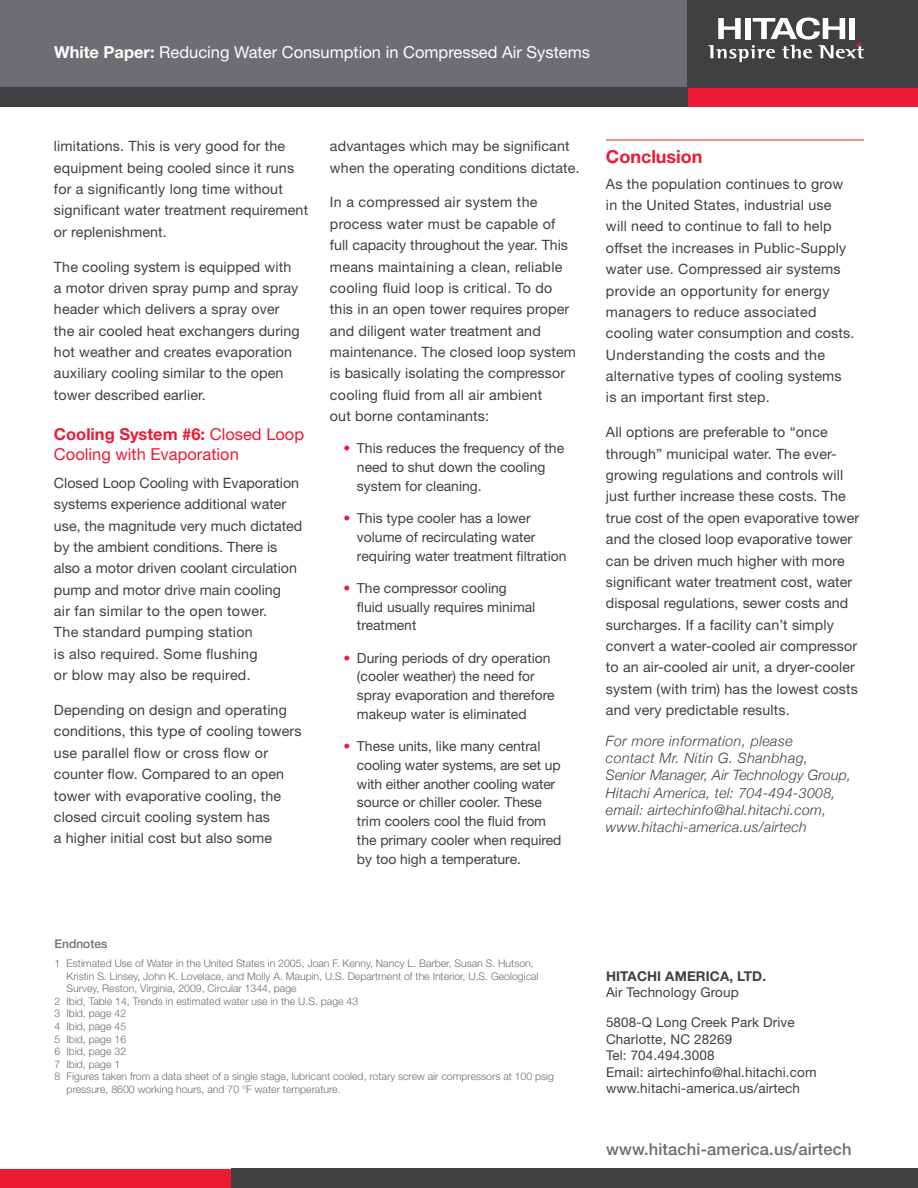
<style>
.page{position:relative;width:918px;height:1188px;background:#fff}
.page>*{position:absolute;margin:0;border:0;box-sizing:border-box;transform-origin:0 0}
.t1{font:700 18px "Helvetica Neue LT Std";color:#ed1a34}
.t2{font:16.5px "Helvetica Neue LT Std";color:#fff}
.t3{font:16.5px/19.8px "Helvetica Neue LT Std";color:#ed1a34}
.t4{font:500 16.5px "Helvetica Neue LT Std";letter-spacing:.01em;color:#6d6e71}
.t5{font:700 16.5px "Helvetica Neue LT Std";color:#fff}
.t6{font:14.25px/21.3px "Helvetica Neue LT Std";letter-spacing:.01em;color:#404042}
.t7{font:italic 300 14.25px/17.2px "Helvetica Neue";letter-spacing:.02em;color:#404042}
.t8{font:13.8px/18.8px "Helvetica Neue";color:#404042}
.t9{font:13.5px/16.5px "Helvetica Neue LT Std";letter-spacing:.01em;color:#404042}
.t10{font:700 13.5px "Helvetica Neue LT Std";letter-spacing:.01em;color:#404042}
.t11{font:500 12px "Helvetica Neue LT Std";color:#6d6e71}
.t12{font:300 10.5px "Helvetica Neue LT Std";color:#6d6e71}
.s1{font-weight:700}
.s2{color:#ed1a34}
</style>
<div class="page">
<div style="left:685px;top:86px;width:233px;height:21px;background:#ed1a34"></div>
<div style="left:0;top:86px;width:687px;height:21px;background:#404042"></div>
<div style="left:670px;top:0;width:248px;height:87px;background:#404042"></div>
<svg style="left:708px;top:17px;width:156px;height:45px"></svg>
<div style="left:0;top:0;width:687px;height:87px;background:#6d6e71"></div>
<div style="left:0;top:1169px;width:233px;height:19px;background:#ed1a34"></div>
<div style="left:231px;top:1169px;width:687px;height:19px;background:#404042"></div>
<hr style="left:606px;top:140px;width:258px;height:1px;background:#ed1a34">
<p class="t2" style="left:58px;top:42px;width:533px"><span class="s1">White Paper:</span> Reducing Water Consumption in Compressed Air Systems</p>
<p class="t2" style="left:163px;top:42px;width:432px">Reducing Water Consumption in Compressed Air Systems</p>
<p class="t5" style="left:54px;top:42px;width:102px">White Paper:</p>
<p class="t6" style="left:54px;top:135px;width:256px">limitations. This is very good for the equipment being cooled since it runs for a significantly long time without significant water treatment requirement or replenishment.</p>
<p class="t6" style="left:54px;top:256px;width:247px">The cooling system is equipped with a motor driven spray pump and spray header which delivers a spray over the air cooled heat exchangers during hot weather and creates evaporation auxiliary cooling similar to the open tower described earlier.</p>
<p class="t3" style="left:54px;top:424px;width:252px"><span class="s1">Cooling System #6:</span> Closed Loop<br>Cooling with Evaporation</p>
<p class="t6" style="left:54px;top:472px;width:250px">Closed Loop Cooling with Evaporation systems experience additional water use, the magnitude very much dictated by the ambient conditions. There is also a motor driven coolant circulation pump and motor drive main cooling<br>air fan similar to the open tower.<br>The standard pumping station<br>is also required. Some flushing<br>or blow may also be required.</p>
<p class="t6" style="left:54px;top:699px;width:249px">Depending on design and operating conditions, this type of cooling towers use parallel flow or cross flow or counter flow. Compared to an open tower with evaporative cooling, the closed circuit cooling system has<br>a higher initial cost but also some</p>
<p class="t6" style="left:330px;top:135px;width:251px">advantages which may be significant when the operating conditions dictate.</p>
<p class="t6" style="left:330px;top:192px;width:248px">In a compressed air system the process water must be capable of full capacity throughout the year. This means maintaining a clean, reliable cooling fluid loop is critical. To do this in an open tower requires proper and diligent water treatment and maintenance. The closed loop system is basically isolating the compressor cooling fluid from all air ambient<br>out borne contaminants:</p>
<p class="t8" style="left:357px;top:439px;width:209px;text-indent:-14px"><span class="s2">•</span> This reduces the frequency of the need to shut down the cooling system for cleaning.</p>
<p class="t8" style="left:357px;top:509px;width:211px;text-indent:-14px"><span class="s2">•</span> This type cooler has a lower volume of recirculating water requiring water treatment filtration</p>
<p class="t8" style="left:357px;top:578px;width:180px;text-indent:-14px"><span class="s2">•</span> The compressor cooling fluid usually requires minimal treatment</p>
<p class="t8" style="left:357px;top:648px;width:199px;text-indent:-14px"><span class="s2">•</span> During periods of dry operation (cooler weather) the need for spray evaporation and therefore makeup water is eliminated</p>
<p class="t8" style="left:357px;top:737px;width:206px;text-indent:-14px"><span class="s2">•</span> These units, like many central cooling water systems, are set up with either another cooling water source or chiller cooler. These trim coolers cool the fluid from the primary cooler when required by too high a temperature.</p>
<p class="t1" style="left:606px;top:145px;width:98px">Conclusion</p>
<p class="t6" style="left:606px;top:173px;width:250px">As the population continues to grow in the United States, industrial use will need to continue to fall to help offset the increases in Public-Supply water use. Compressed air systems provide an opportunity for energy managers to reduce associated cooling water consumption and costs.<br>Understanding the costs and the alternative types of cooling systems is an important first step.</p>
<p class="t6" style="left:606px;top:421px;width:255px">All options are preferable to “once through” municipal water. The ever&shy;growing regulations and controls will just further increase these costs. The true cost of the open evaporative tower and the closed loop evaporative tower can be driven much higher with more significant water treatment cost, water disposal regulations, sewer costs and surcharges. If a facility can’t simply convert a water-cooled air compressor to an air-cooled air unit, a dryer-cooler system (with trim) has the lowest costs and very predictable results.</p>
<p class="t7" style="left:606px;top:732px;width:247px">For more information, please<br>contact Mr. Nitin G. Shanbhag, Senior Manager, Air Technology Group, Hitachi America, tel: 704-494-3008, email: airtechinfo@hal.hitachi.com, www.hitachi-america.us/airtech</p>
<p class="t11" style="left:55px;top:936px;width:54px">Endnotes</p>
<p class="t12" style="left:55px;top:957px;width:481px">1 Estimated Use of Water in the United States in 2005, Joan F. Kenny, Nancy L. Barber, Susan S. Hutson,</p>
<p class="t12" style="left:67px;top:970px;width:473px">Kristin S. Linsey, John K. Lovelace, and Molly A. Maupin, U.S. Department of the Interior, U.S. Geological</p>
<p class="t12" style="left:67px;top:982px;width:232px">Survey, Reston, Virginia, 2009, Circular 1344, page</p>
<p class="t12" style="left:55px;top:995px;width:305px">2 Ibid, Table 14, Trends in estimated water use in the U.S. page 43</p>
<p class="t12" style="left:55px;top:1007px;width:73px">3 Ibid, page 42</p>
<p class="t12" style="left:55px;top:1020px;width:73px">4 Ibid, page 45</p>
<p class="t12" style="left:55px;top:1033px;width:73px">5 Ibid, page 16</p>
<p class="t12" style="left:55px;top:1045px;width:73px">6 Ibid, page 32</p>
<p class="t12" style="left:55px;top:1058px;width:67px">7 Ibid, page 1</p>
<p class="t12" style="left:55px;top:1070px;width:501px">8 Figures taken from a data sheet of a single stage, lubricant cooled, rotary screw air compressors at 100 psig</p>
<p class="t12" style="left:67px;top:1083px;width:276px">pressure, 8600 working hours, and 70 °F water temperature.</p>
<p class="t10" style="left:606px;top:968px;width:162px">HITACHI AMERICA, LTD.</p>
<p class="t9" style="left:606px;top:984px;width:134px">Air Technology Group</p>
<p class="t9" style="left:606px;top:1014px;width:212px">5808-Q Long Creek Park Drive<br>Charlotte, NC 28269<br>Tel: 704.494.3008<br>Email: airtechinfo@hal.hitachi.com www.hitachi-america.us/airtech</p>
<p class="t4" style="left:606px;top:1139px;width:247px">www.hitachi-america.us/airtech</p>
</div>
